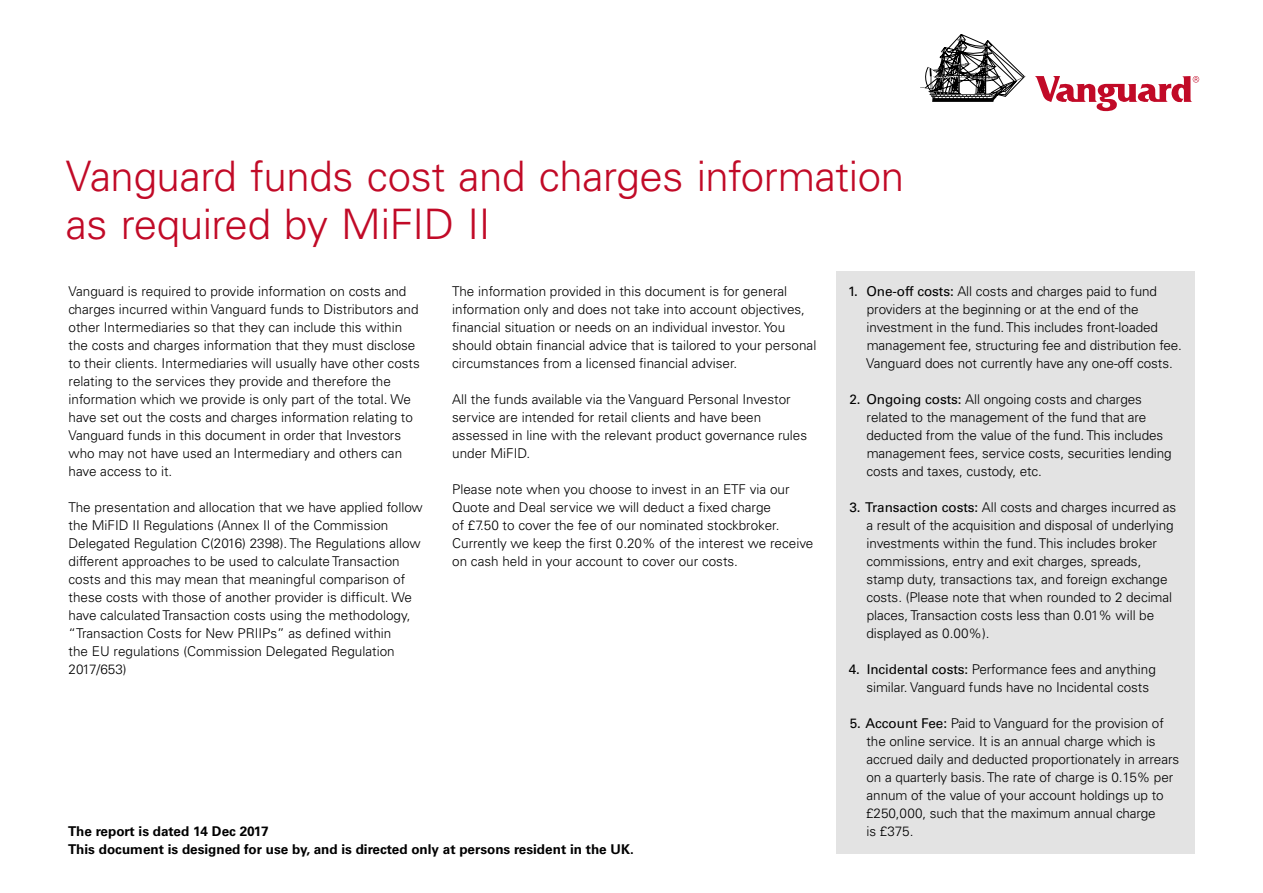
<style>
.page{position:relative;width:1263px;height:893px;background:#fff}
.page>*{position:absolute;margin:0;border:0;box-sizing:border-box;transform-origin:0 0}
.t1{font:300 42px/48px "Univers LT";letter-spacing:-.01em;color:#c10a27}
.t2{font:300 13.5px/18px "Univers LT";color:#000}
.t3{font:700 13.5px/18px "Univers LT";color:#000}
.s1{font-weight:400}
</style>
<div class="page">
<svg style="left:920px;top:34px;width:106px;height:68px"></svg>
<svg style="left:1035px;top:76px;width:164px;height:35px"></svg>
<div style="left:836px;top:271px;width:359px;height:583px;background:#e3e3e3"></div>
<h1 class="t1" style="left:66px;top:153px;width:840px">Vanguard funds cost and charges information as required by MiFID II</h1>
<p class="t2" style="left:69px;top:283px;width:353px">Vanguard is required to provide information on costs and charges incurred within Vanguard funds to Distributors and other Intermediaries so that they can include this within the costs and charges information that they must disclose to their clients. Intermediaries will usually have other costs relating to the services they provide and therefore the information which we provide is only part of the total. We have set out the costs and charges information relating to Vanguard funds in this document in order that Investors who may not have used an Intermediary and others can have access to it.</p>
<p class="t2" style="left:69px;top:499px;width:356px">The presentation and allocation that we have applied follow the MiFID II Regulations (Annex II of the Commission Delegated Regulation C(2016) 2398). The Regulations allow different approaches to be used to calculate Transaction costs and this may mean that meaningful comparison of these costs with those of another provider is difficult. We have calculated Transaction costs using the methodology, “Transaction Costs for New PRIIPs” as defined within<br>the EU regulations (Commission Delegated Regulation 2017/653)</p>
<p class="t2" style="left:866px;top:283px;width:317px;text-indent:-18px"><span class="s1">1. One-off costs:</span> All costs and charges paid to fund providers at the beginning or at the end of the investment in the fund. This includes front-loaded management fee, structuring fee and distribution fee.<br>Vanguard does not currently have any one-off costs.</p>
<p class="t2" style="left:866px;top:391px;width:307px;text-indent:-17px"><span class="s1">2. Ongoing costs:</span> All ongoing costs and charges related to the management of the fund that are deducted from the value of the fund. This includes management fees, service costs, securities lending costs and taxes, custody, etc.</p>
<p class="t2" style="left:866px;top:499px;width:311px;text-indent:-17px"><span class="s1">3. Transaction costs:</span> All costs and charges incurred as a result of the acquisition and disposal of underlying investments within the fund. This includes broker commissions, entry and exit charges, spreads, stamp duty, transactions tax, and foreign exchange costs. (Please note that when rounded to 2 decimal places, Transaction costs less than 0.01% will be displayed as 0.00%).</p>
<p class="t2" style="left:866px;top:661px;width:291px;text-indent:-18px"><span class="s1">4. Incidental costs:</span> Performance fees and anything similar. Vanguard funds have no Incidental costs</p>
<p class="t2" style="left:866px;top:715px;width:314px;text-indent:-17px"><span class="s1">5. Account Fee:</span> Paid to Vanguard for the provision of the online service. It is an annual charge which is accrued daily and deducted proportionately in arrears on a quarterly basis. The rate of charge is 0.15% per annum of the value of your account holdings up to £250,000, such that the maximum annual charge<br>is £375.</p>
<p class="t2" style="left:452px;top:283px;width:366px">The information provided in this document is for general information only and does not take into account objectives, financial situation or needs on an individual investor. You should obtain financial advice that is tailored to your personal circumstances from a licensed financial adviser.</p>
<p class="t2" style="left:452px;top:390px;width:356px">All the funds available via the Vanguard Personal Investor service are intended for retail clients and have been assessed in line with the relevant product governance rules under MiFID.</p>
<p class="t2" style="left:452px;top:480px;width:363px">Please note when you choose to invest in an ETF via our Quote and Deal service we will deduct a fixed charge<br>of £7.50 to cover the fee of our nominated stockbroker.<br>Currently we keep the first 0.20% of the interest we receive on cash held in your account to cover our costs.</p>
<p class="t3" style="left:68px;top:823px;width:567px">The report is dated 14 Dec 2017<br>This document is designed for use by, and is directed only at persons resident in the UK.</p>
</div>
